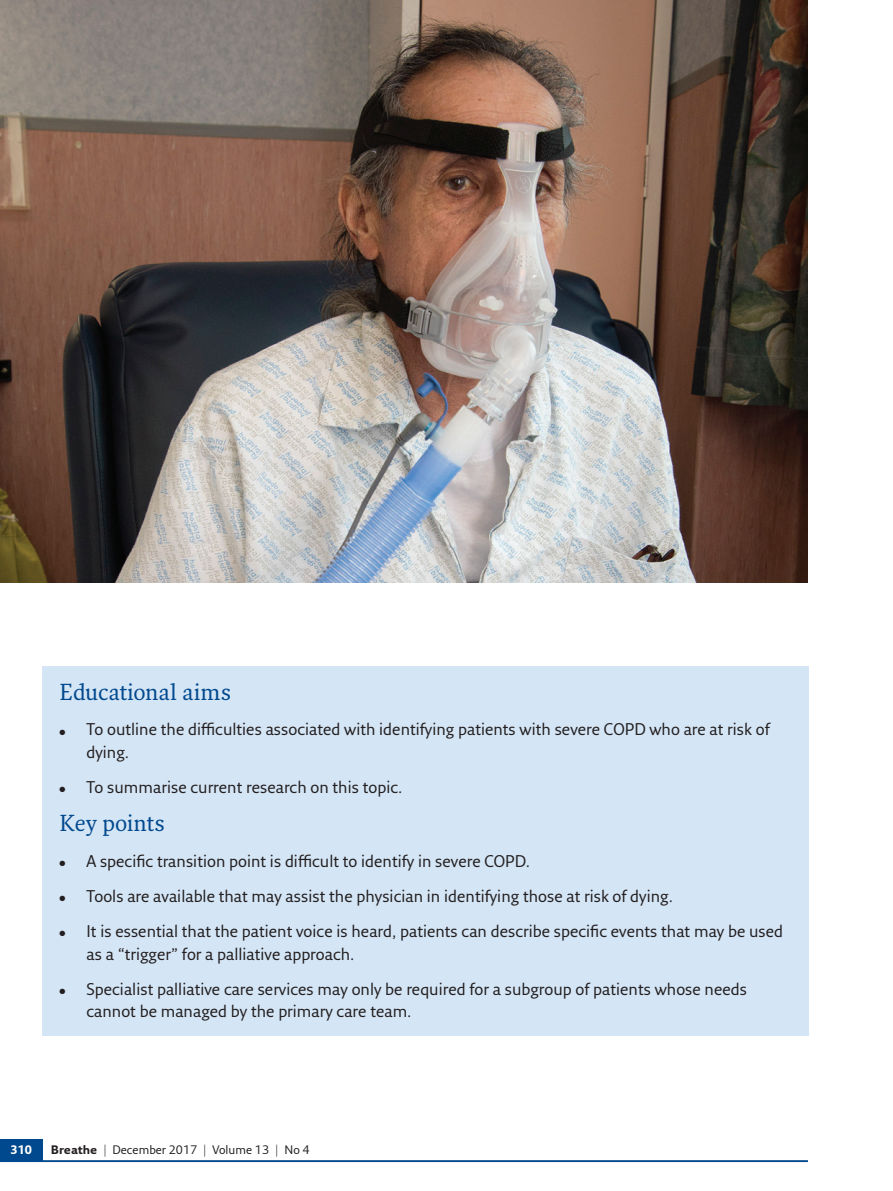
<style>
.page{position:relative;width:893px;height:1191px;background:#fff}
.page>*{position:absolute;margin:0;border:0;box-sizing:border-box;transform-origin:0 0}
.t1{font:22.5px "Fresco Std";color:#01498e}
.t2{font:16.5px/22.5px "Fresco Sans Pro";color:#231f20}
.t3{font:12px "Fresco Sans Pro";color:#231f20}
.t4{font:700 12px "Fresco Sans Pro";color:#fff}
.s1{font-weight:700}
</style>
<div class="page">
<hr style="left:0;top:1160px;width:808px;height:2px;background:#01498e">
<div style="left:0;top:1138px;width:43px;height:23px;background:#01498e"></div>
<img style="left:0;top:0;width:808px;height:582px">
<div style="left:42px;top:666px;width:766px;height:369px;background:#d4e5f5"></div>
<h1 class="t1" style="left:59px;top:678px;width:173px">Educational aims</h1>
<p class="t2" style="left:86px;top:718px;width:685px;text-indent:-27px">● To outline the difficulties associated with identifying patients with severe COPD who are at risk of dying.</p>
<p class="t2" style="left:59px;top:775px;width:344px">● To summarise current research on this topic.</p>
<h1 class="t1" style="left:59px;top:809px;width:107px">Key points</h1>
<p class="t2" style="left:59px;top:849px;width:472px">● A specific transition point is difficult to identify in severe COPD.</p>
<p class="t2" style="left:59px;top:884px;width:615px">● Tools are available that may assist the physician in identifying those at risk of dying.</p>
<p class="t2" style="left:86px;top:919px;width:698px;text-indent:-27px">● It is essential that the patient voice is heard, patients can describe specific events that may be used as a “trigger” for a palliative approach.</p>
<p class="t2" style="left:86px;top:977px;width:662px;text-indent:-27px">● Specialist palliative care services may only be required for a subgroup of patients whose needs cannot be managed by the primary care team.</p>
<p class="t4" style="left:11px;top:1142px;width:23px">310</p>
<p class="t3" style="left:51px;top:1142px;width:260px"><span class="s1">Breathe</span> | December 2017 | Volume 13 | No 4</p>
</div>
